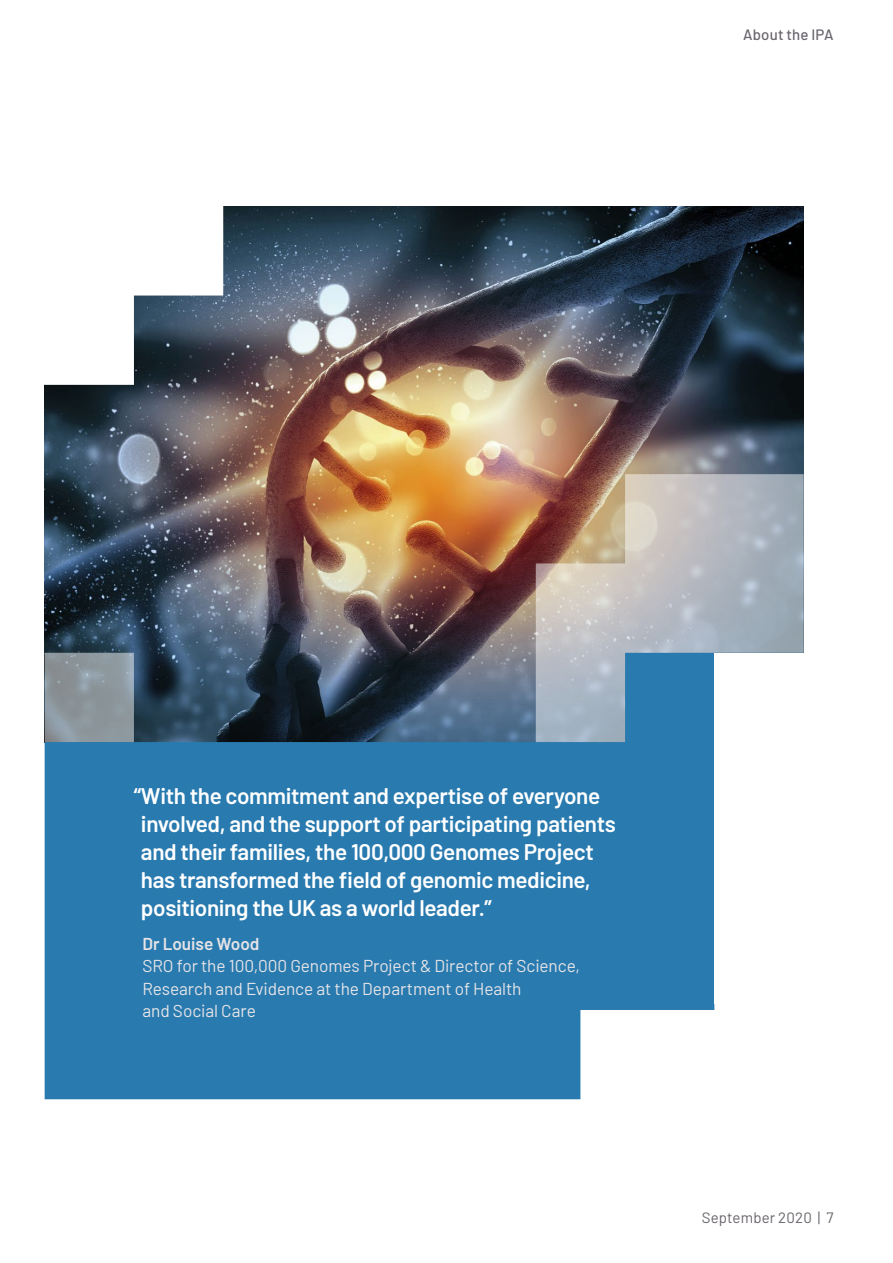
<style>
.page{position:relative;width:893px;height:1263px;background:#fff}
.page>*{position:absolute;margin:0;border:0;box-sizing:border-box;transform-origin:0 0}
.IPA_intro_reg_15{font:600 22.5px/28.2px "Barlow";letter-spacing:-.015em;color:#fff}
.IPA_text_reg_11_5{font:17.25px/22.5px "Barlow";letter-spacing:-.005em;color:#e6e4e7}
.t1{font:15px "Barlow";letter-spacing:.01em;color:#6a656d}
.t2{font:500 15px "Barlow";letter-spacing:.01em;color:#6a656d}
.s1{font-weight:600}
</style>
<div class="page">
<img style="left:45px;top:206px;width:759px;height:447px">
<svg style="left:45px;top:653px;width:670px;height:446px;background:#3479a6"></svg>
<svg style="left:536px;top:474px;width:268px;height:268px;background:#a1a9b1"></svg>
<div style="left:714px;top:653px;width:134px;height:350px;background:#fff"></div>
<svg style="left:44px;top:206px;width:179px;height:179px"></svg>
<p class="t2" style="left:743px;top:24px;width:92px">About the IPA</p>
<p class="IPA_intro_reg_15" style="left:141px;top:780px;width:476px;text-indent:-7px">“With the commitment and expertise of everyone involved, and the support of participating patients and their families, the 100,000 Genomes Project has transformed the field of genomic medicine, positioning the UK as a world leader.”</p>
<p class="IPA_text_reg_11_5" style="left:142px;top:931px;width:439px"><span class="s1">Dr Louise Wood<br></span>SRO for the 100,000 Genomes Project &amp; Director of Science, Research and Evidence at the Department of Health<br>and Social Care</p>
<p class="t1" style="left:702px;top:1206px;width:133px">September 2020 | 7</p>
</div>
